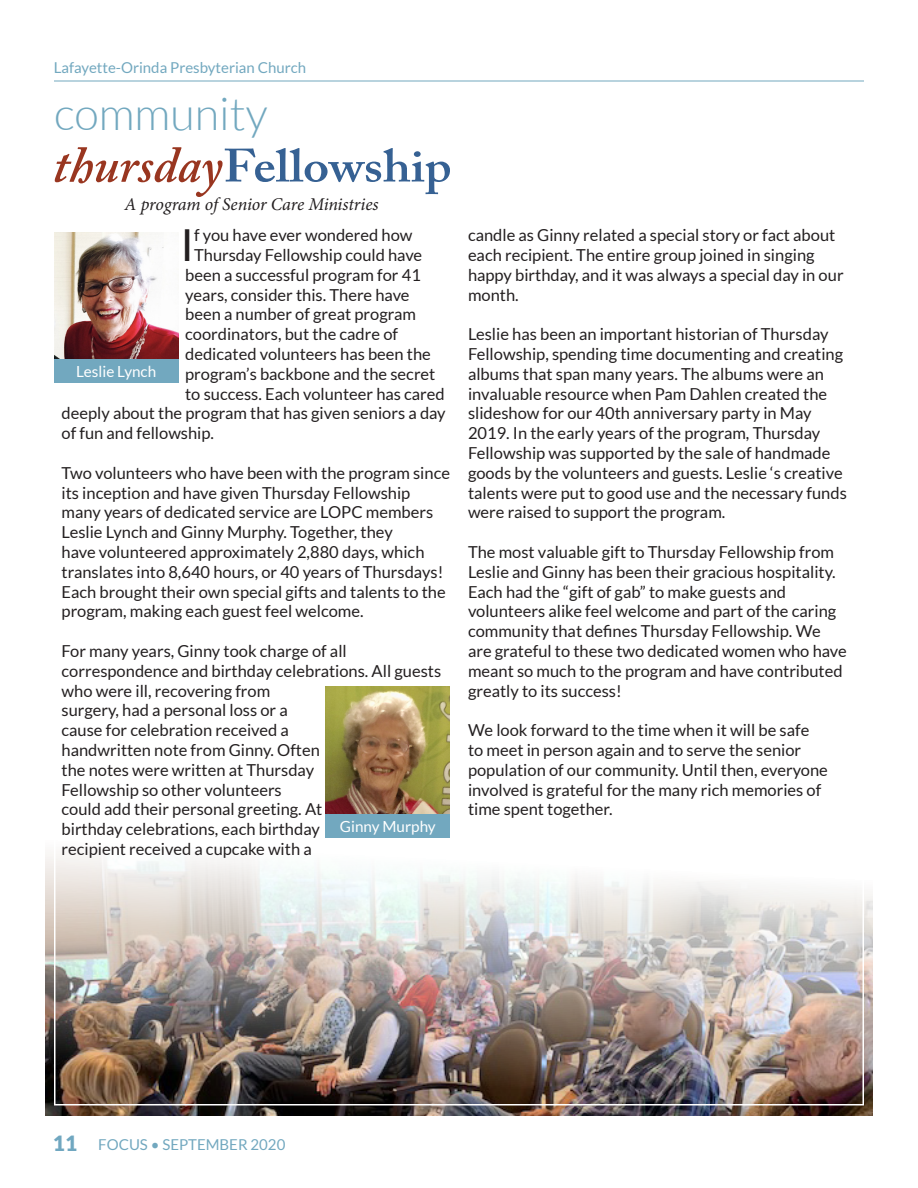
<style>
.page{position:relative;width:918px;height:1188px;background:#fff}
.page>*{position:absolute;margin:0;border:0;box-sizing:border-box;transform-origin:0 0}
.Byline{font:300 45px "Lato";color:#72a8bf}
.Body{font:44.1px "Lato";color:#231f20}
.t1{font:italic 18px "Minion Pro";letter-spacing:-.01em;color:#231f20}
.Body-2{font:16.5px/19.8px "Lato";color:#231f20}
.Body-3{font:15.3px "Lato";color:#fff}
.t2{font:15px "Lato";color:#72a8bf}
.s1{font-weight:900;font-size:21px;color:#70a7c0}
</style>
<div class="page">
<hr style="left:54px;top:81px;width:810px;height:1px;background:#72a8bf">
<img style="left:46px;top:696px;width:826px;height:419px">
<svg style="left:55px;top:147px;width:395px;height:50px"></svg>
<img style="left:54px;top:232px;width:124px;height:128px">
<div style="left:54px;top:360px;width:124px;height:23px;background:#72a8bf"></div>
<img style="left:326px;top:687px;width:123px;height:127px">
<div style="left:326px;top:814px;width:124px;height:23px;background:#72a8bf"></div>
<p class="t2" style="left:54px;top:59px;width:254px">Lafayette-Orinda Presbyterian Church</p>
<p class="Byline" style="left:54px;top:90px;width:215px">community</p>
<p class="t1" style="left:125px;top:192px;width:255px">A program of Senior Care Ministries</p>
<p class="Body" style="left:181px;top:220px;width:15px">I</p>
<p class="Body-2" style="left:194px;top:225px;width:220px">f you have ever wondered how</p>
<p class="Body-2" style="left:194px;top:245px;width:230px">Thursday Fellowship could have</p>
<p class="Body-2" style="left:185px;top:265px;width:237px">been a successful program for 41</p>
<p class="Body-2" style="left:185px;top:285px;width:226px">years, consider this. There have</p>
<p class="Body-2" style="left:185px;top:304px;width:232px">been a number of great program</p>
<p class="Body-2" style="left:185px;top:324px;width:214px">coordinators, but the cadre of</p>
<p class="Body-2" style="left:185px;top:344px;width:247px">dedicated volunteers has been the</p>
<p class="Body-2" style="left:185px;top:364px;width:252px">program’s backbone and the secret</p>
<p class="Body-2" style="left:185px;top:384px;width:261px">to success. Each volunteer has cared</p>
<p class="Body-2" style="left:62px;top:403px;width:386px">deeply about the program that has given seniors a day</p>
<p class="Body-2" style="left:62px;top:423px;width:154px">of fun and fellowship.</p>
<p class="Body-2" style="left:62px;top:463px;width:390px">Two volunteers who have been with the program since its inception and have given Thursday Fellowship many years of dedicated service are LOPC members Leslie Lynch and Ginny Murphy. Together, they<br>have volunteered approximately 2,880 days, which translates into 8,640 hours, or 40 years of Thursdays!<br>Each brought their own special gifts and talents to the program, making each guest feel welcome.</p>
<p class="Body-2" style="left:62px;top:641px;width:381px">For many years, Ginny took charge of all correspondence and birthday celebrations. All guests who were ill, recovering from<br>surgery, had a personal loss or a<br>cause for celebration received a<br>handwritten note from Ginny. Often<br>the notes were written at Thursday<br>Fellowship so other volunteers<br>could add their personal greeting. At<br>birthday celebrations, each birthday<br>recipient received a cupcake with a</p>
<p class="Body-3" style="left:76px;top:363px;width:81px">Leslie Lynch</p>
<p class="Body-3" style="left:340px;top:818px;width:97px">Ginny Murphy</p>
<p class="Body-2" style="left:468px;top:225px;width:377px">candle as Ginny related a special story or fact about each recipient. The entire group joined in singing happy birthday, and it was always a special day in our month.</p>
<p class="Body-2" style="left:468px;top:324px;width:380px">Leslie has been an important historian of Thursday Fellowship, spending time documenting and creating albums that span many years. The albums were an invaluable resource when Pam Dahlen created the slideshow for our 40th anniversary party in May 2019. In the early years of the program, Thursday Fellowship was supported by the sale of handmade goods by the volunteers and guests. Leslie ‘s creative talents were put to good use and the necessary funds were raised to support the program.</p>
<p class="Body-2" style="left:468px;top:542px;width:380px">The most valuable gift to Thursday Fellowship from Leslie and Ginny has been their gracious hospitality.<br>Each had the “gift of gab” to make guests and volunteers alike feel welcome and part of the caring community that defines Thursday Fellowship. We are grateful to these two dedicated women who have meant so much to the program and have contributed greatly to its success!</p>
<p class="Body-2" style="left:468px;top:720px;width:361px">We look forward to the time when it will be safe to meet in person again and to serve the senior population of our community. Until then, everyone involved is grateful for the many rich memories of time spent together.</p>
<p class="t2" style="left:53px;top:1136px;width:234px"><span class="s1">11</span> FOCUS • SEPTEMBER 2020</p>
</div>
